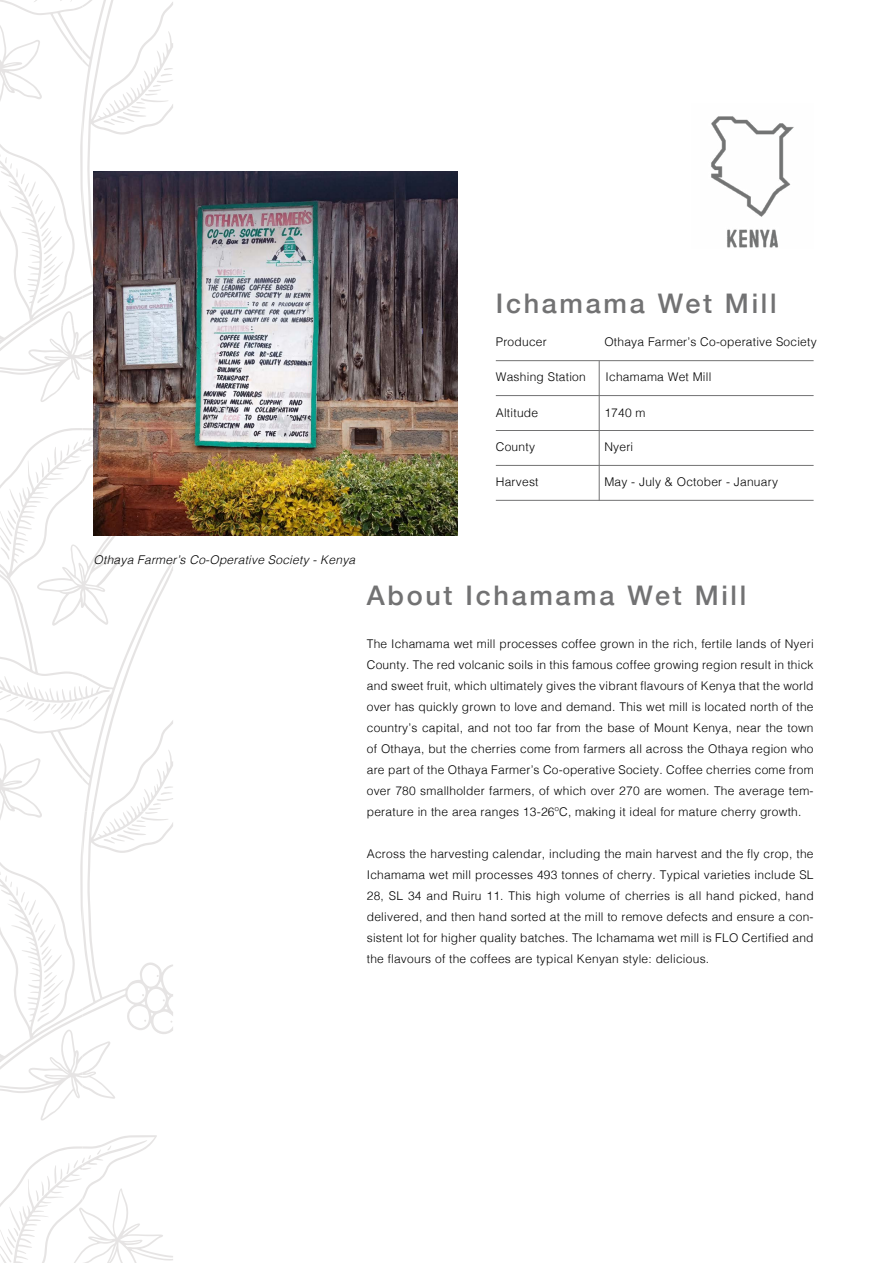
<style>
.page{position:relative;width:893px;height:1263px;background:#fff}
.page>*{position:absolute;margin:0;border:0;box-sizing:border-box;transform-origin:0 0}
.t1{font:500 27px "Helvetica Neue";letter-spacing:.1em;color:#727273}
.t2{font:300 12px/21px "Helvetica";letter-spacing:.02em;color:#000;text-align:justify}
.t3{font:italic 300 12px "Helvetica";letter-spacing:.02em;color:#000}
</style>
<div class="page">
<svg style="left:0;top:0;width:173px;height:350px"></svg>
<svg style="left:0;top:350px;width:173px;height:913px"></svg>
<svg style="left:0;top:461px;width:61px;height:758px"></svg>
<svg style="left:0;top:740px;width:42px;height:93px"></svg>
<svg style="left:0;top:22px;width:42px;height:93px"></svg>
<svg style="left:104px;top:68px;width:69px;height:57px"></svg>
<svg style="left:104px;top:786px;width:69px;height:57px"></svg>
<svg style="left:0;top:691px;width:98px;height:30px"></svg>
<svg style="left:0;top:1206px;width:20px;height:57px"></svg>
<svg style="left:36px;top:1145px;width:137px;height:118px"></svg>
<svg style="left:0;top:489px;width:20px;height:71px"></svg>
<svg style="left:36px;top:427px;width:137px;height:199px"></svg>
<svg style="left:33px;top:0;width:17px;height:2px"></svg>
<svg style="left:60px;top:0;width:23px;height:2px"></svg>
<svg style="left:0;top:870px;width:63px;height:151px"></svg>
<svg style="left:0;top:152px;width:63px;height:151px"></svg>
<img style="left:94px;top:171px;width:364px;height:365px">
<img style="left:711px;top:116px;width:83px;height:132px">
<hr style="left:599px;top:361px;width:1px;height:140px;background:#727273">
<hr style="left:496px;top:360px;width:318px;height:1px;background:#727273">
<hr style="left:496px;top:430px;width:318px;height:1px;background:#727273">
<hr style="left:496px;top:395px;width:318px;height:1px;background:#727273">
<hr style="left:496px;top:465px;width:318px;height:1px;background:#727273">
<hr style="left:496px;top:500px;width:318px;height:1px;background:#727273">
<h1 class="t1" style="left:496px;top:281px;width:282px">Ichamama Wet Mill</h1>
<p class="t2" style="left:496px;top:330px;width:53px">Producer</p>
<p class="t2" style="left:496px;top:365px;width:92px">Washing Station</p>
<p class="t2" style="left:606px;top:365px;width:107px">Ichamama Wet Mill</p>
<p class="t2" style="left:604px;top:330px;width:214px">Othaya Farmer’s Co-operative Society</p>
<p class="t2" style="left:496px;top:401px;width:44px">Altitude</p>
<p class="t2" style="left:604px;top:401px;width:43px">1740 m</p>
<p class="t2" style="left:496px;top:436px;width:41px">County</p>
<p class="t2" style="left:604px;top:436px;width:30px">Nyeri</p>
<p class="t2" style="left:496px;top:470px;width:44px">Harvest</p>
<p class="t2" style="left:604px;top:470px;width:175px">May - July &amp; October - January</p>
<p class="t3" style="left:94px;top:549px;width:263px">Othaya Farmer’s Co-Operative Society - Kenya</p>
<h1 class="t1" style="left:367px;top:574px;width:381px">About Ichamama Wet Mill</h1>
<p class="t2" style="left:367px;top:633px;width:448px">The Ichamama wet mill processes coffee grown in the rich, fertile lands of Nyeri County. The red volcanic soils in this famous coffee growing region result in thick and sweet fruit, which ultimately gives the vibrant flavours of Kenya that the world over has quickly grown to love and demand. This wet mill is located north of the country’s capital, and not too far from the base of Mount Kenya, near the town of Othaya, but the cherries come from farmers all across the Othaya region who are part of the Othaya Farmer’s Co-operative Society. Coffee cherries come from over 780 smallholder farmers, of which over 270 are women. The average tem&shy;perature in the area ranges 13-26ºC, making it ideal for mature cherry growth.</p>
<p class="t2" style="left:367px;top:843px;width:448px">Across the harvesting calendar, including the main harvest and the fly crop, the Ichamama wet mill processes 493 tonnes of cherry. Typical varieties include SL 28, SL 34 and Ruiru 11. This high volume of cherries is all hand picked, hand delivered, and then hand sorted at the mill to remove defects and ensure a con&shy;sistent lot for higher quality batches. The Ichamama wet mill is FLO Certified and the flavours of the coffees are typical Kenyan style: delicious.</p>
</div>
